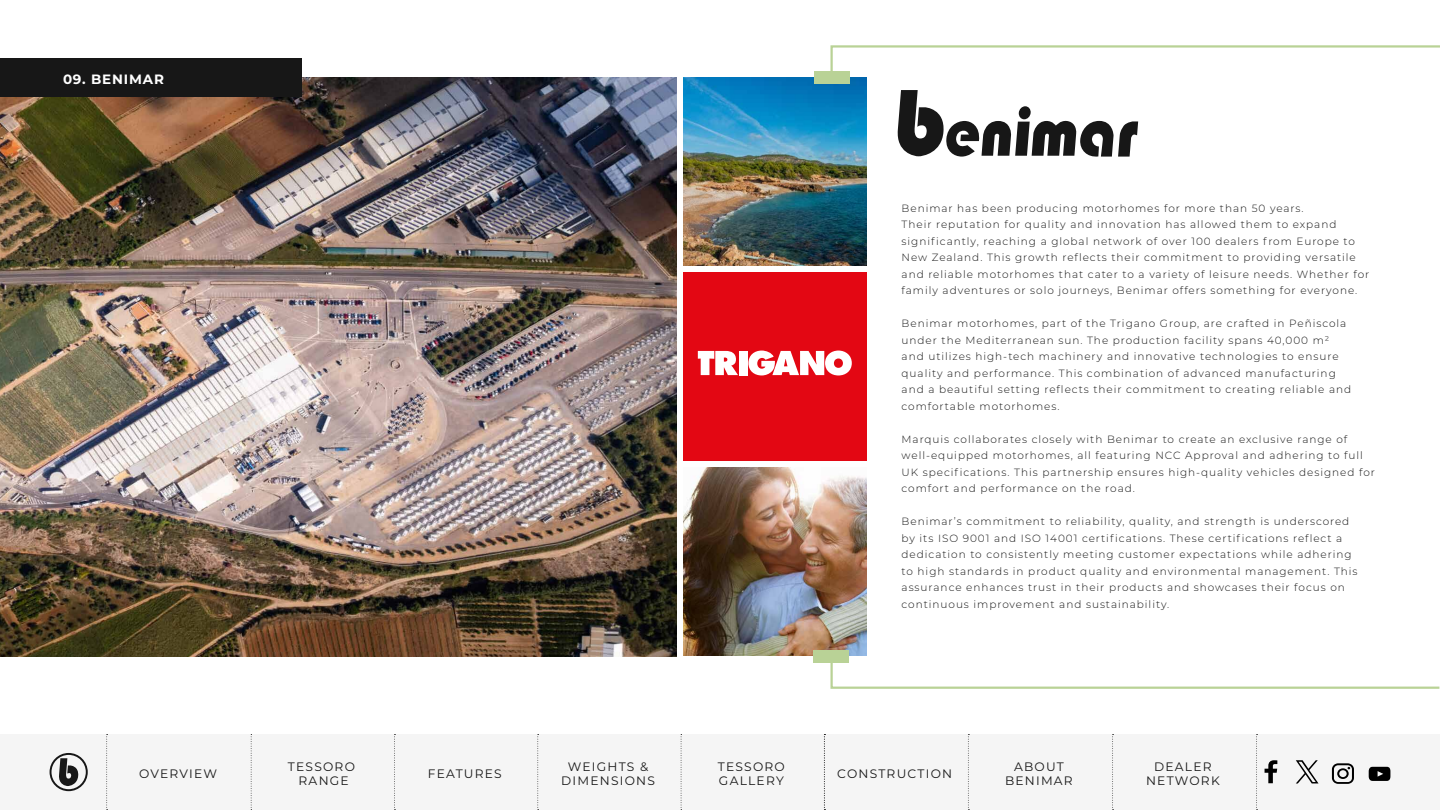
<style>
.page{position:relative;width:1440px;height:810px;background:#fff}
.page>*{position:absolute;margin:0;border:0;box-sizing:border-box;transform-origin:0 0}
.t1{font:700 13.5px "Montserrat";letter-spacing:.06em;color:#fff}
.t2{font:12.23px/14.7px "Montserrat";letter-spacing:.1em;color:#171717;text-align:center}
.t3{font:300 10.5px/16.5px "Montserrat";letter-spacing:.09em;color:#171717}
</style>
<div class="page">
<div style="left:0;top:734px;width:1440px;height:76px;background:#f5f5f5"></div>
<svg style="left:58px;top:758px;width:21px;height:28px"></svg>
<div style="left:50px;top:753px;width:38px;height:38px;border:2px solid #171717;border-radius:50%"></div>
<svg style="left:106px;top:734px;width:2px;height:76px"></svg>
<svg style="left:251px;top:734px;width:1px;height:76px"></svg>
<svg style="left:394px;top:734px;width:1px;height:76px"></svg>
<svg style="left:537px;top:734px;width:2px;height:76px"></svg>
<svg style="left:681px;top:734px;width:1px;height:76px"></svg>
<svg style="left:1369px;top:767px;width:21px;height:14px"></svg>
<svg style="left:1332px;top:763px;width:22px;height:21px"></svg>
<svg style="left:1265px;top:760px;width:12px;height:23px"></svg>
<svg style="left:1296px;top:760px;width:23px;height:24px"></svg>
<svg style="left:824px;top:734px;width:1px;height:76px"></svg>
<svg style="left:968px;top:734px;width:1px;height:76px"></svg>
<svg style="left:1112px;top:734px;width:2px;height:76px"></svg>
<svg style="left:1256px;top:734px;width:2px;height:76px"></svg>
<img style="left:0;top:77px;width:677px;height:579px">
<svg style="left:830px;top:45px;width:610px;height:644px"></svg>
<div style="left:770px;top:159px;width:79px;height:441px;background:#fff"></div>
<img style="left:683px;top:77px;width:183px;height:189px">
<div style="left:683px;top:272px;width:183px;height:189px;background:#e30713"></div>
<img style="left:683px;top:467px;width:183px;height:189px">
<div style="left:814px;top:71px;width:35px;height:13px;background:#b9d296"></div>
<div style="left:814px;top:650px;width:35px;height:13px;background:#b9d296"></div>
<div style="left:0;top:58px;width:302px;height:38px;background:#171717"></div>
<svg style="left:896px;top:90px;width:242px;height:68px"></svg>
<svg style="left:698px;top:351px;width:40px;height:24px"></svg>
<div style="left:739px;top:351px;width:9px;height:24px;background:#fff"></div>
<svg style="left:748px;top:351px;width:104px;height:24px"></svg>
<p class="t1" style="left:63px;top:69px;width:102px">09. BENIMAR</p>
<p class="t3" style="left:902px;top:199px;width:469px">Benimar has been producing motorhomes for more than 50 years.<br>Their reputation for quality and innovation has allowed them to expand significantly, reaching a global network of over 100 dealers from Europe to New Zealand. This growth reflects their commitment to providing versatile and reliable motorhomes that cater to a variety of leisure needs. Whether for family adventures or solo journeys, Benimar offers something for everyone.</p>
<p class="t3" style="left:902px;top:315px;width:451px">Benimar motorhomes, part of the Trigano Group, are crafted in Peñiscola under the Mediterranean sun. The production facility spans 40,000 m² and utilizes high-tech machinery and innovative technologies to ensure quality and performance. This combination of advanced manufacturing and a beautiful setting reflects their commitment to creating reliable and comfortable motorhomes.</p>
<p class="t3" style="left:902px;top:430px;width:475px">Marquis collaborates closely with Benimar to create an exclusive range of well-equipped motorhomes, all featuring NCC Approval and adhering to full UK specifications. This partnership ensures high-quality vehicles designed for comfort and performance on the road.</p>
<p class="t3" style="left:902px;top:513px;width:458px">Benimar’s commitment to reliability, quality, and strength is underscored by its ISO 9001 and ISO 14001 certifications. These certifications reflect a dedication to consistently meeting customer expectations while adhering to high standards in product quality and environmental management. This assurance enhances trust in their products and showcases their focus on continuous improvement and sustainability.</p>
<p class="t2" style="left:139px;top:766px;width:79px">OVERVIEW</p>
<p class="t2" style="left:288px;top:759px;width:69px">TESSORO<br>RANGE</p>
<p class="t2" style="left:428px;top:766px;width:76px">FEATURES</p>
<p class="t2" style="left:561px;top:759px;width:95px">WEIGHTS &amp;<br>DIMENSIONS</p>
<p class="t2" style="left:718px;top:759px;width:69px;text-align:left">TESSORO<br>GALLERY</p>
<p class="t2" style="left:837px;top:766px;width:117px">CONSTRUCTION</p>
<p class="t2" style="left:1005px;top:759px;width:69px">ABOUT<br>BENIMAR</p>
<p class="t2" style="left:1146px;top:759px;width:75px">DEALER<br>NETWORK</p>
</div>
